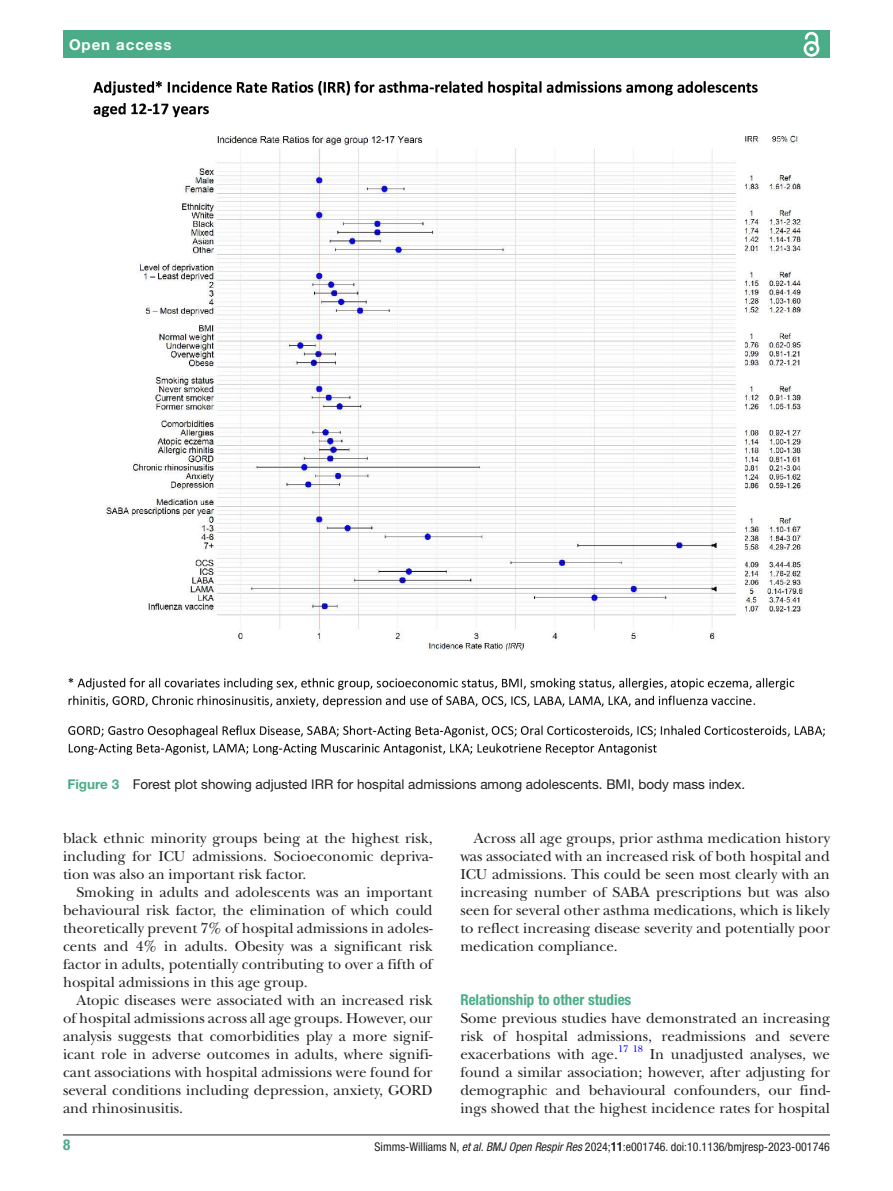
<style>
.page{position:relative;width:893px;height:1191px;background:#fff}
.page>*{position:absolute;margin:0;border:0;box-sizing:border-box;transform-origin:0 0}
.t1{font:15px/18px "New Baskerville";color:#231f20;text-align:justify}
.t2{font:700 condensed 15px "Helvetica Neue LT Std";color:#4bad87}
.t3{font:700 15px "Helvetica Neue LT Std";letter-spacing:.065em;color:#fff}
.t4{font:13.5px "Helvetica Neue LT Std";color:#231f20}
.t5{font:condensed 12px "Helvetica Neue LT Std";color:#231f20}
.s1{font-weight:700;color:#4bad87}
.s2{font-style:italic}
.s3{font-family:"Helvetica";font-weight:700}
</style>
<div class="page">
<hr style="left:63px;top:1134px;width:767px;height:1px;background:#231f20">
<div style="left:63px;top:31px;width:767px;height:27px;background:#4bad87"></div>
<svg style="left:803px;top:31px;width:17px;height:26px"></svg>
<img style="left:68px;top:81px;width:757px;height:674px">
<p class="t3" style="left:69px;top:35px;width:104px">Open access</p>
<p class="t4" style="left:68px;top:776px;width:679px"><span class="s1">Figure 3</span> Forest plot showing adjusted IRR for hospital admissions among adolescents. BMI, body mass index.</p>
<p class="t1" style="left:63px;top:829px;width:371px">black ethnic minority groups being at the highest risk, including for ICU admissions. Socioeconomic depriva&shy;tion was also an important risk factor.</p>
<p class="t1" style="left:63px;top:883px;width:371px;text-indent:14px">Smoking in adults and adolescents was an important behavioural risk factor, the elimination of which could theoretically prevent 7% of hospital admissions in adoles&shy;cents and 4% in adults. Obesity was a significant risk factor in adults, potentially contributing to over a fifth of hospital admissions in this age group.</p>
<p class="t1" style="left:63px;top:991px;width:371px;text-indent:14px">Atopic diseases were associated with an increased risk of hospital admissions across all age groups. However, our analysis suggests that comorbidities play a more signif&shy;icant role in adverse outcomes in adults, where signifi&shy;cant associations with hospital admissions were found for several conditions including depression, anxiety, GORD and rhinosinusitis.</p>
<p class="t1" style="left:460px;top:829px;width:371px;text-indent:14px">Across all age groups, prior asthma medication history was associated with an increased risk of both hospital and ICU admissions. This could be seen most clearly with an increasing number of SABA prescriptions but was also seen for several other asthma medications, which is likely to reflect increasing disease severity and potentially poor medication compliance.</p>
<p class="t2" style="left:460px;top:990px;width:172px">Relationship to other studies</p>
<p class="t1" style="left:460px;top:1009px;width:371px">Some previous studies have demonstrated an increasing risk of hospital admissions, readmissions and severe exacerbations with age.<sup>17</sup> <sup>18</sup> In unadjusted analyses, we found a similar association; however, after adjusting for demographic and behavioural confounders, our find&shy;ings showed that the highest incidence rates for hospital</p>
<p class="t2" style="left:63px;top:1135px;width:9px">8</p>
<p class="t5" style="left:375px;top:1139px;width:457px">Simms-Williams N, <span class="s2">et al</span>. <span class="s2">BMJ Open Respir Res</span> 2024;<span class="s3">11</span>:e001746. doi:10.1136/bmjresp-2023-001746</p>
</div>
